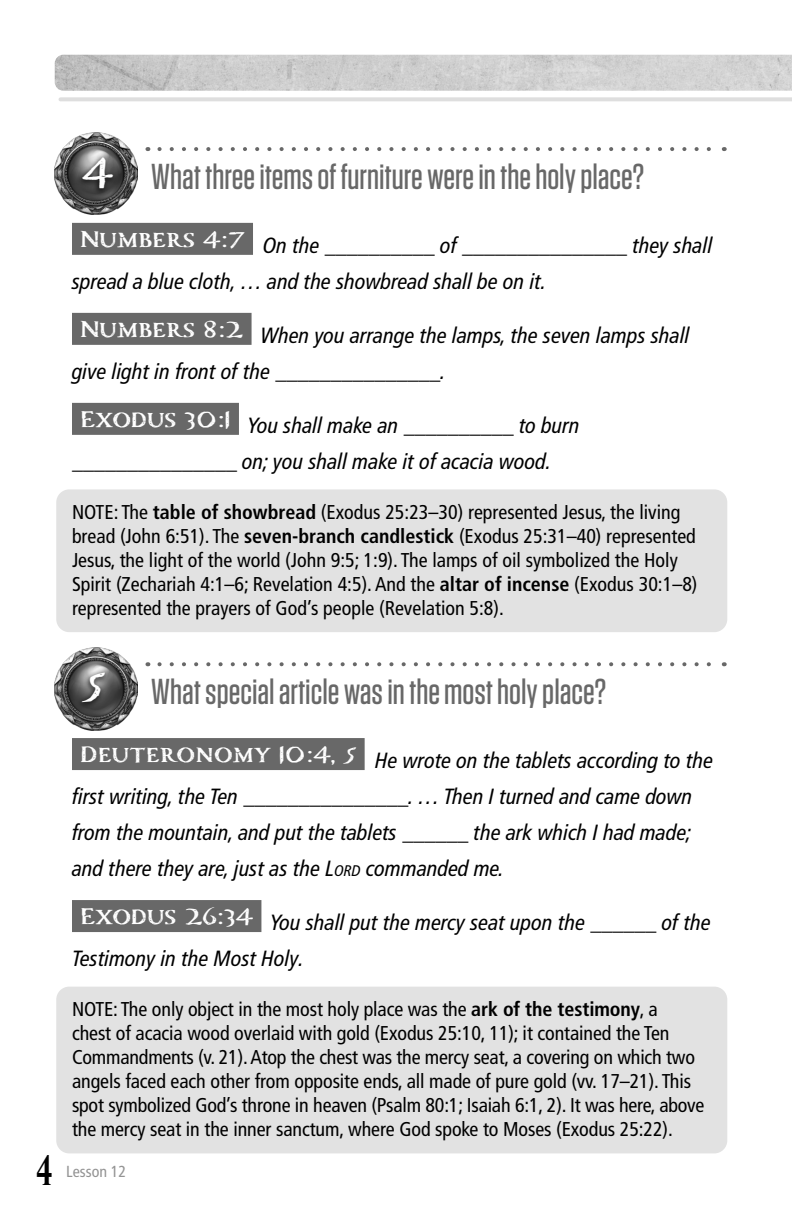
<style>
.page{position:relative;width:792px;height:1224px;background:#fff}
.page>*{position:absolute;margin:0;border:0;box-sizing:border-box;transform-origin:0 0}
.Compass_Numbers{font:700 50px "Carta Marina";color:#fff}
.t1{font:44px "Desire Pro";color:#000}
.Questions_1{font:500 36px "Tungsten";color:#686868}
.Scripture_with_blanks{font:italic condensed 22px/36px "Frutiger LT Pro";color:#000}
.NOTE{font:condensed 20px/24px "Frutiger LT Pro";letter-spacing:-.005em;color:#000}
.t2{font:condensed 16px "Frutiger LT Pro";color:#949494}
.s1{font-weight:700}
.s2{font-style:inherit}
.s3{font-size:15.4px}
</style>
<div class="page">
<img style="left:55px;top:55px;width:737px;height:36px">
<hr style="left:60px;top:97px;width:732px;height:4px;background:#dedede">
<div style="left:72px;top:223px;width:181px;height:32px;background:#686868"></div>
<div style="left:72px;top:313px;width:180px;height:32px;background:#686868"></div>
<div style="left:72px;top:403px;width:167px;height:32px;background:#686868"></div>
<div style="left:72px;top:738px;width:293px;height:32px;background:#686868"></div>
<div style="left:72px;top:900px;width:189px;height:32px;background:#686868"></div>
<img style="left:54px;top:133px;width:83px;height:82px">
<div style="left:76px;top:153px;width:41px;height:42px;background:#000;opacity:.75"></div>
<img style="left:54px;top:648px;width:83px;height:82px">
<div style="left:75px;top:668px;width:35px;height:41px;background:#000;opacity:.75"></div>
<svg style="left:159px;top:147px;width:552px;height:4px"></svg>
<div style="left:56px;top:489px;width:671px;height:143px;background:#e2e2e2;border-radius:13px"></div>
<svg style="left:159px;top:662px;width:552px;height:4px"></svg>
<div style="left:56px;top:987px;width:671px;height:166px;background:#e2e2e2;border-radius:13px"></div>
<p class="Compass_Numbers" style="left:82px;top:142px;width:32px">4</p>
<p class="Questions_1" style="left:151px;top:158px;width:495px">What three items of furniture were in the holy place?</p>
<p class="Scripture_with_blanks" style="left:72px;top:227px;width:642px;text-indent:8px"><sup>Numbers</sup> <sup>4:7</sup> On the __________ of _______________ they shall spread a blue cloth, … and the showbread shall be on it.</p>
<p class="Scripture_with_blanks" style="left:72px;top:317px;width:619px;text-indent:8px"><sup>Numbers</sup> <sup>8:2</sup> When you arrange the lamps, the seven lamps shall give light in front of the _______________.</p>
<p class="Scripture_with_blanks" style="left:72px;top:407px;width:509px;text-indent:8px"><sup>Exodus</sup> <sup>30:1</sup> You shall make an __________ to burn _______________ on; you shall make it of acacia wood.</p>
<p class="NOTE" style="left:72px;top:500px;width:627px">NOTE: The <span class="s1">table of showbread</span> (Exodus 25:23–30) represented Jesus, the living bread (John 6:51). The <span class="s1">seven-branch candlestick</span> (Exodus 25:31–40) represented Jesus, the light of the world (John 9:5; 1:9). The lamps of oil symbolized the Holy Spirit (Zechariah 4:1–6; Revelation 4:5). And the <span class="s1">altar of incense</span> (Exodus 30:1–8) represented the prayers of God’s people (Revelation 5:8).</p>
<p class="Compass_Numbers" style="left:82px;top:655px;width:25px">5</p>
<p class="Questions_1" style="left:151px;top:673px;width:457px">What special article was in the most holy place?</p>
<p class="Scripture_with_blanks" style="left:72px;top:743px;width:643px;text-indent:8px"><sup>Deuteronomy</sup> <sup>10:4,</sup> <sup>5</sup> He wrote on the tablets according to the first writing, the Ten _______________. … Then I turned and came down from the mountain, and put the tablets ______ the ark which I had made; and there they are, just as the <span class="s2">L</span><span class="s3">ord</span> commanded me.</p>
<p class="Scripture_with_blanks" style="left:72px;top:905px;width:640px;text-indent:8px"><sup>Exodus</sup> <sup>26:34</sup> You shall put the mercy seat upon the ______ of the<br>Testimony in the Most Holy.</p>
<p class="NOTE" style="left:72px;top:998px;width:634px">NOTE: The only object in the most holy place was the <span class="s1">ark of the testimony</span>, a<br>chest of acacia wood overlaid with gold (Exodus 25:10, 11); it contained the Ten Commandments (v. 21). Atop the chest was the mercy seat, a covering on which two angels faced each other from opposite ends, all made of pure gold (vv. 17–21). This spot symbolized God’s throne in heaven (Psalm 80:1; Isaiah 6:1, 2). It was here, above the mercy seat in the inner sanctum, where God spoke to Moses (Exodus 25:22).</p>
<h2 class="t1" style="left:36px;top:1144px;width:17px">4</h2>
<p class="t2" style="left:66px;top:1162px;width:62px">Lesson 12</p>
</div>
